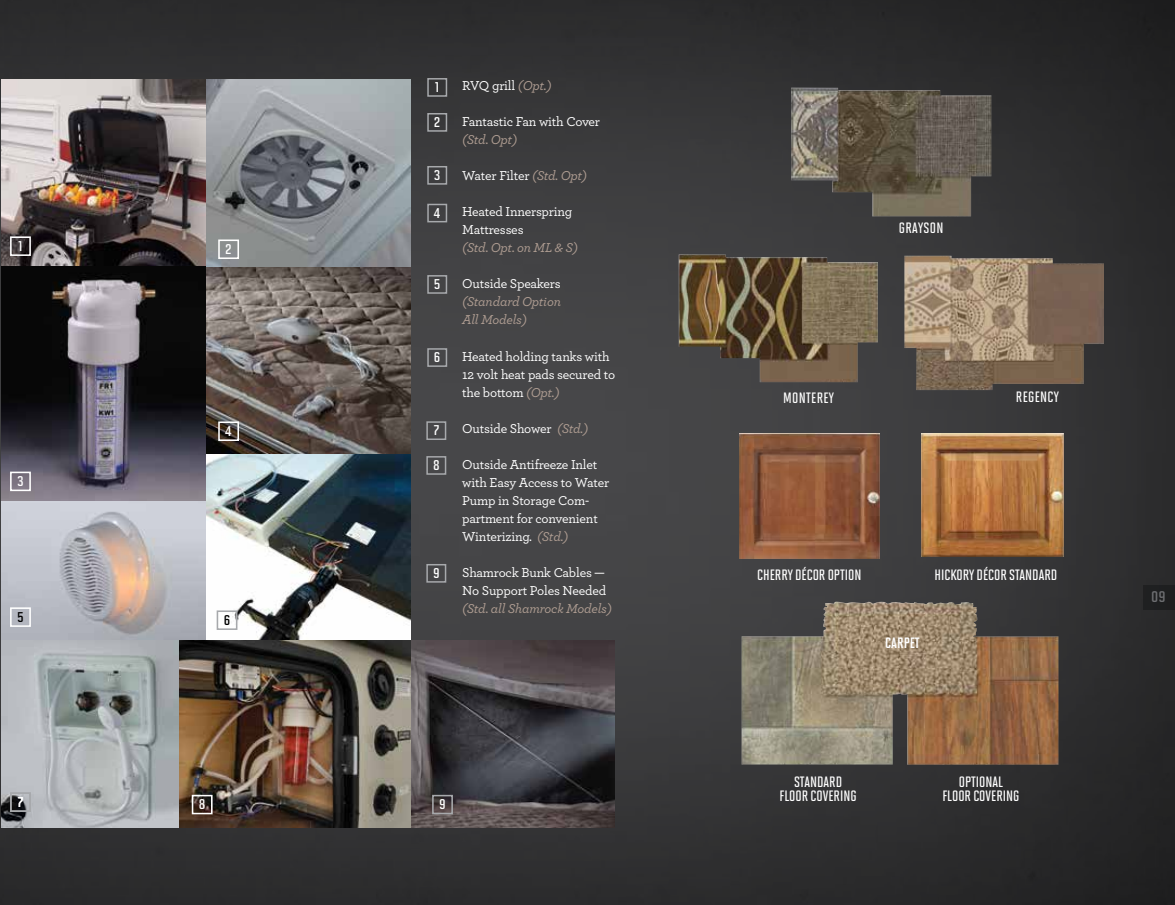
<style>
.page{position:relative;width:1175px;height:905px;background:#fff}
.page>*{position:absolute;margin:0;border:0;box-sizing:border-box;transform-origin:0 0}
.t1{font:18px "Solano Gothic MVB Sb SC";color:#6d6e71}
.t2{font:600 16.5px "Solano Gothic MVB";color:#fff}
.t3{font:600 16.5px "Solano Gothic MVB";color:#000}
.t4{font:15px/13.5px "Solano Gothic MVB Sb Cap";color:#fff;text-align:center}
.t5{font:15px "Solano Gothic MVB Sb Cap";letter-spacing:.02em;color:#fff}
.t6{font:15px "Solano Gothic MVB Bd Cap";color:#fff}
.t7{font:500 13.5px/18px "Archer";letter-spacing:-.015em;color:#fff}
.t8{font:italic 500 13.5px/18px "Archer";letter-spacing:-.015em;color:#af9d92}
.s1{font-style:italic;color:#af9d92}
</style>
<div class="page">
<div style="left:0;top:0;width:1174px;height:904px;background:#000;opacity:.75"></div>
<svg style="left:0;top:0;width:1px;height:904px"></svg>
<img style="left:678px;top:254px;width:200px;height:128px">
<img style="left:791px;top:88px;width:200px;height:128px">
<img style="left:904px;top:256px;width:200px;height:134px">
<img style="left:739px;top:433px;width:140px;height:125px">
<img style="left:741px;top:601px;width:317px;height:163px">
<img style="left:922px;top:433px;width:141px;height:124px">
<img style="left:206px;top:453px;width:204px;height:187px">
<img style="left:410px;top:640px;width:204px;height:187px">
<svg style="left:206px;top:266px;width:204px;height:187px;background:#69605a"></svg>
<svg style="left:206px;top:80px;width:204px;height:186px;background:#8d9196"></svg>
<img style="left:2px;top:500px;width:204px;height:140px">
<img style="left:2px;top:640px;width:177px;height:187px">
<img style="left:2px;top:80px;width:204px;height:186px">
<svg style="left:2px;top:266px;width:204px;height:234px;background:#403d44"></svg>
<img style="left:179px;top:640px;width:231px;height:187px">
<div style="left:192px;top:794px;width:20px;height:20px;border:2px solid #fff"></div>
<div style="left:217px;top:610px;width:20px;height:20px;border:2px solid #a7a9ac"></div>
<div style="left:10px;top:607px;width:21px;height:20px;border:2px solid #fff"></div>
<div style="left:10px;top:471px;width:21px;height:20px;border:2px solid #fff"></div>
<div style="left:218px;top:421px;width:21px;height:20px;border:2px solid #fff"></div>
<div style="left:218px;top:239px;width:21px;height:20px;border:2px solid #fff"></div>
<div style="left:10px;top:236px;width:21px;height:20px;border:2px solid #fff"></div>
<div style="left:432px;top:794px;width:21px;height:20px;border:2px solid #a7a9ac"></div>
<div style="left:427px;top:113px;width:20px;height:19px;border:2px solid #a7a9ac"></div>
<div style="left:427px;top:78px;width:20px;height:19px;border:2px solid #a7a9ac"></div>
<div style="left:426px;top:564px;width:20px;height:18px;border:2px solid #a7a9ac"></div>
<div style="left:426px;top:456px;width:20px;height:19px;border:2px solid #a7a9ac"></div>
<div style="left:426px;top:421px;width:20px;height:19px;border:2px solid #a7a9ac"></div>
<div style="left:427px;top:348px;width:20px;height:19px;border:2px solid #a7a9ac"></div>
<div style="left:427px;top:275px;width:20px;height:19px;border:2px solid #a7a9ac"></div>
<div style="left:427px;top:204px;width:20px;height:18px;border:2px solid #a7a9ac"></div>
<div style="left:427px;top:166px;width:20px;height:19px;border:2px solid #a7a9ac"></div>
<div style="left:1142px;top:585px;width:32px;height:24px;background:#1e1f21"></div>
<div style="left:10px;top:792px;width:21px;height:20px;border:2px solid #a7a9ac"></div>
<p class="t2" style="left:18px;top:236px;width:6px">1</p>
<p class="t2" style="left:225px;top:239px;width:8px">2</p>
<p class="t2" style="left:17px;top:471px;width:8px">3</p>
<p class="t2" style="left:225px;top:421px;width:8px">4</p>
<p class="t3" style="left:17px;top:607px;width:8px">5</p>
<p class="t3" style="left:224px;top:610px;width:8px">6</p>
<p class="t2" style="left:17px;top:792px;width:8px">7</p>
<p class="t2" style="left:199px;top:794px;width:8px">8</p>
<p class="t2" style="left:435px;top:77px;width:6px">1</p>
<p class="t2" style="left:434px;top:112px;width:8px">2</p>
<p class="t2" style="left:434px;top:165px;width:8px">3</p>
<p class="t2" style="left:434px;top:203px;width:8px">4</p>
<p class="t2" style="left:434px;top:274px;width:8px">5</p>
<p class="t2" style="left:434px;top:347px;width:8px">6</p>
<p class="t2" style="left:433px;top:420px;width:8px">7</p>
<p class="t2" style="left:433px;top:455px;width:8px">8</p>
<p class="t2" style="left:433px;top:563px;width:8px">9</p>
<p class="t7" style="left:462px;top:76px;width:91px">RVQ grill <span class="s1">(Opt.)</span></p>
<p class="t7" style="left:462px;top:112px;width:139px">Fantastic Fan with Cover</p>
<p class="t8" style="left:462px;top:130px;width:56px">(Std. Opt)</p>
<p class="t7" style="left:462px;top:166px;width:126px">Water Filter <span class="s1">(Std. Opt)</span></p>
<p class="t7" style="left:462px;top:202px;width:112px">Heated Innerspring<br>Mattresses</p>
<p class="t8" style="left:462px;top:238px;width:117px">(Std. Opt. on ML &amp; S)</p>
<p class="t7" style="left:462px;top:274px;width:100px">Outside Speakers</p>
<p class="t8" style="left:462px;top:292px;width:100px">(Standard Option<br>All Models)</p>
<p class="t7" style="left:462px;top:346px;width:154px">Heated holding tanks with<br>12 volt heat pads secured to the bottom <span class="s1">(Opt.)</span></p>
<p class="t7" style="left:462px;top:418px;width:127px">Outside Shower <span class="s1">(Std.)</span></p>
<p class="t7" style="left:462px;top:454px;width:149px">Outside Antifreeze Inlet with Easy Access to Water<br>Pump in Storage Com&shy;partment for convenient<br>Winterizing. <span class="s1">(Std.)</span></p>
<p class="t7" style="left:462px;top:562px;width:145px">Shamrock Bunk Cables —<br>No Support Poles Needed</p>
<p class="t8" style="left:462px;top:598px;width:151px">(Std. all Shamrock Models)</p>
<p class="t2" style="left:439px;top:794px;width:8px">9</p>
<p class="t5" style="left:899px;top:219px;width:46px">GRAYSON</p>
<p class="t5" style="left:783px;top:390px;width:52px">MONTEREY</p>
<p class="t5" style="left:1016px;top:388px;width:44px">REGENCY</p>
<p class="t4" style="left:757px;top:568px;width:106px">CHERRY DÉCOR OPTION</p>
<p class="t4" style="left:934px;top:568px;width:124px">HICKORY DÉCOR STANDARD</p>
<p class="t6" style="left:885px;top:634px;width:36px">CARPET</p>
<p class="t4" style="left:779px;top:775px;width:79px">STANDARD<br>FLOOR COVERING</p>
<p class="t4" style="left:942px;top:775px;width:79px">OPTIONAL<br>FLOOR COVERING</p>
<h1 class="t1" style="left:1151px;top:586px;width:16px">09</h1>
</div>
